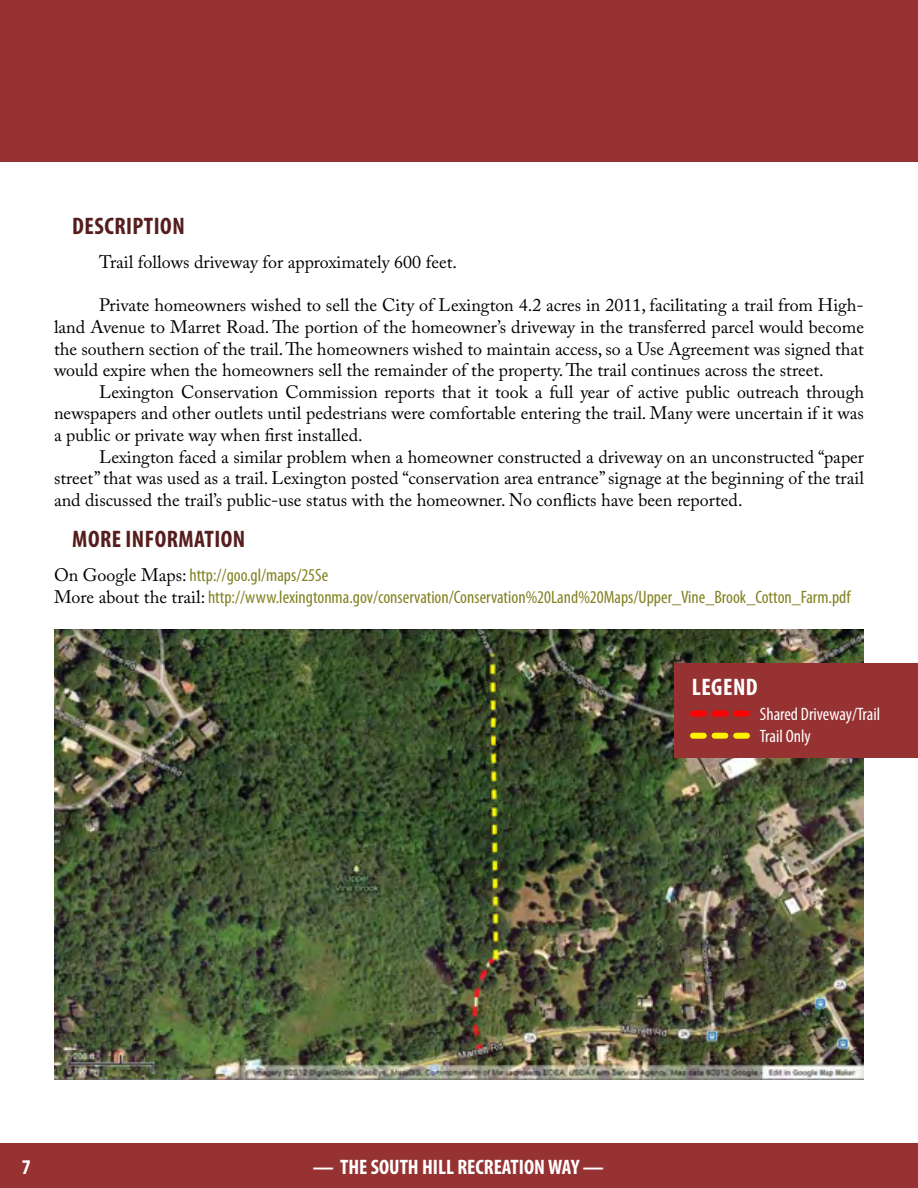
<style>
.page{position:relative;width:918px;height:1188px;background:#fff}
.page>*{position:absolute;margin:0;border:0;box-sizing:border-box;transform-origin:0 0}
.t1{font:700 condensed 24px "Myriad Pro";letter-spacing:.02em;color:#561d1d}
.t2{font:700 condensed 24px "Myriad Pro";letter-spacing:.02em;color:#fff}
.t3{font:700 condensed 21px "Myriad Pro";color:#fff}
.t4{font:18px/21.6px "Adobe Caslon Pro";color:#000;text-align:justify}
.t5{font:condensed 18px/21.6px "Myriad Pro";color:#828223}
.t6{font:condensed 18px "Myriad Pro";color:#fff}
.s1{font-family:"Adobe Caslon Pro";font-stretch:normal;color:#000}
</style>
<div class="page">
<div style="left:0;top:0;width:918px;height:162px;background:#963232"></div>
<div style="left:0;top:1144px;width:917px;height:44px;background:#963232"></div>
<img style="left:54px;top:629px;width:810px;height:451px">
<div style="left:674px;top:664px;width:244px;height:94px;background:#963232"></div>
<svg style="left:693px;top:733px;width:54px;height:6px"></svg>
<svg style="left:693px;top:711px;width:54px;height:6px"></svg>
<h1 class="t1" style="left:72px;top:211px;width:23px">DESCRI</h1>
<h1 class="t1" style="left:133px;top:211px;width:23px">PTION</h1>
<p class="t4" style="left:99px;top:251px;width:360px">Trail follows driveway for approximately 600 feet.</p>
<p class="t4" style="left:54px;top:294px;width:812px;text-indent:45px">Private homeowners wished to sell the City of Lexington 4.2 acres in 2011, facilitating a trail from High&shy;land Avenue to Marret Road. The portion of the homeowner’s driveway in the transferred parcel would become the southern section of the trail. The homeowners wished to maintain access, so a Use Agreement was signed that would expire when the homeowners sell the remainder of the property. The trail continues across the street.</p>
<p class="t4" style="left:54px;top:381px;width:812px;text-indent:45px">Lexington Conservation Commission reports that it took a full year of active public outreach through newspapers and other outlets until pedestrians were comfortable entering the trail. Many were uncertain if it was a public or private way when first installed.</p>
<p class="t4" style="left:54px;top:446px;width:812px;text-indent:45px">Lexington faced a similar problem when a homeowner constructed a driveway on an unconstructed “paper street” that was used as a trail. Lexington posted “conservation area entrance” signage at the beginning of the trail and discussed the trail’s public-use status with the homeowner. No conflicts have been reported.</p>
<h1 class="t1" style="left:72px;top:524px;width:95px">MORE INFORMATION</h1>
<p class="t5" style="left:54px;top:564px;width:798px"><span class="s1">On Google Maps:</span> http://goo.gl/maps/25Se<br><span class="s1">More about the trail:</span> http://www.lexingtonma.gov/conservation/Conservation%20Land%20Maps/Upper_Vine_Brook_Cotton_Farm.pdf</p>
<h1 class="t2" style="left:692px;top:672px;width:67px">LEGEND</h1>
<p class="t6" style="left:760px;top:703px;width:122px">Shared Driveway/Trail</p>
<p class="t6" style="left:760px;top:726px;width:52px">Trail Only</p>
<p class="t3" style="left:22px;top:1154px;width:10px">7</p>
<p class="t3" style="left:313px;top:1154px;width:293px">— THE SOUTH HILL RECREATION WAY —</p>
</div>
